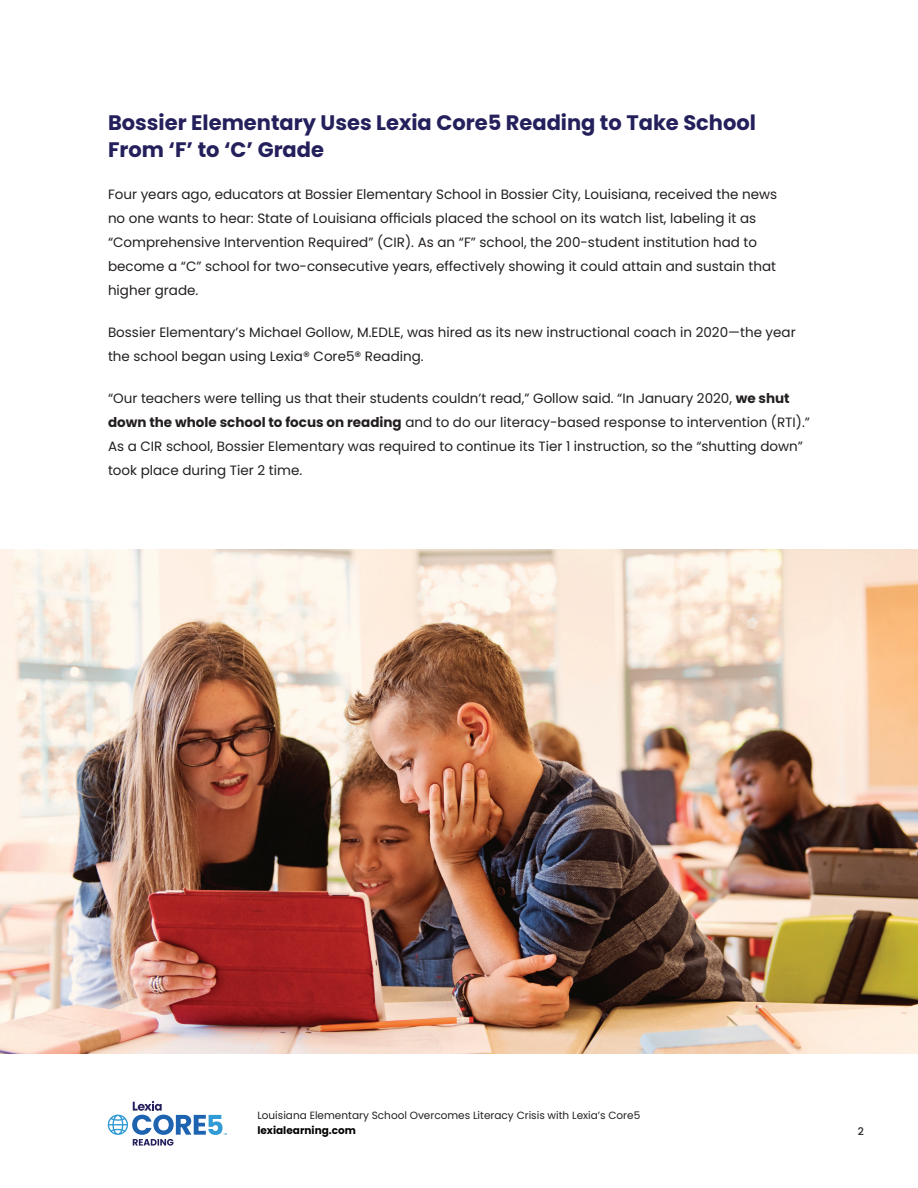
<style>
.page{position:relative;width:918px;height:1188px;background:#fff}
.page>*{position:absolute;margin:0;border:0;box-sizing:border-box;transform-origin:0 0}
.t1{font:700 21px/27px "Poppins";color:#24205c}
.t2{font:13.5px/24px "Poppins";color:#231f20}
.t3{font:10.5px "Poppins";color:#231f20}
.t4{font:700 10.5px "Poppins";color:#040503}
.t5{font:500 10.5px "Poppins";color:#231f20}
.s1{font-weight:700}
</style>
<div class="page">
<img style="left:0;top:550px;width:918px;height:504px">
<svg style="left:108px;top:1101px;width:119px;height:45px"></svg>
<h1 class="t1" style="left:108px;top:109px;width:650px">Bossier Elementary Uses Lexia Core5 Reading to Take School<br>From ‘F’ to ‘C’ Grade</h1>
<p class="t2" style="left:108px;top:182px;width:671px">Four years ago, educators at Bossier Elementary School in Bossier City, Louisiana, received the news no one wants to hear: State of Louisiana officials placed the school on its watch list, labeling it as “Comprehensive Intervention Required” (CIR). As an “F” school, the 200-student institution had to become a “C” school for two-consecutive years, effectively showing it could attain and sustain that higher grade.</p>
<p class="t2" style="left:108px;top:320px;width:689px">Bossier Elementary’s Michael Gollow, M.EDLE, was hired as its new instructional coach in 2020—the year the school began using Lexia® Core5® Reading.</p>
<p class="t2" style="left:108px;top:386px;width:703px">“Our teachers were telling us that their students couldn’t read,” Gollow said. “In January 2020, <span class="s1">we shut down the whole school to focus on reading</span> and to do our literacy-based response to intervention (RTI).” As a CIR school, Bossier Elementary was required to continue its Tier 1 instruction, so the “shutting down” took place during Tier 2 time.</p>
<p class="t3" style="left:257px;top:1109px;width:385px">Louisiana Elementary School Overcomes Literacy Crisis with Lexia’s Core5</p>
<p class="t4" style="left:257px;top:1124px;width:100px">lexialearning.com</p>
<p class="t5" style="left:858px;top:1125px;width:8px">2</p>
</div>
